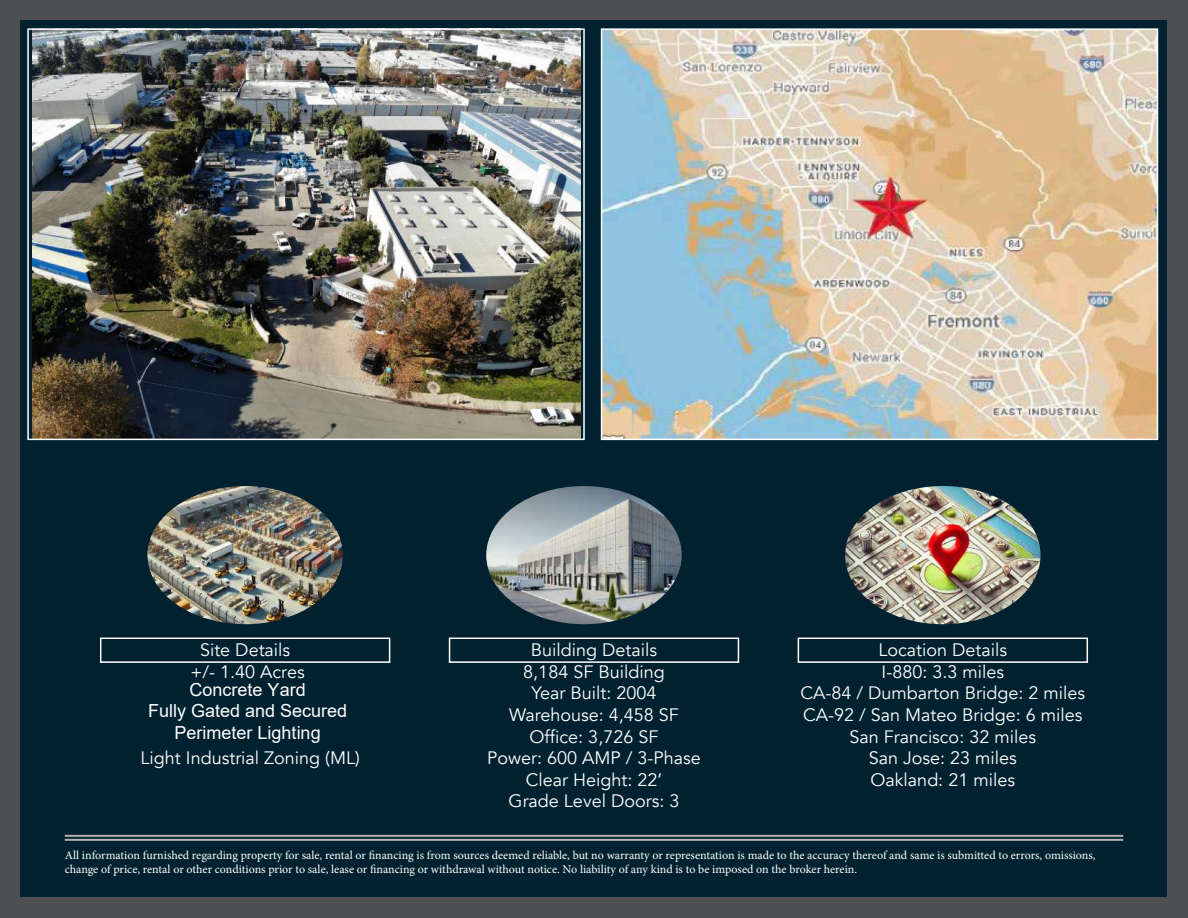
<style>
.page{position:relative;width:1188px;height:918px;background:#4e4f50}
.page>*{position:absolute;margin:0;border:0;box-sizing:border-box;transform-origin:0 0}
.t1{font:18px/21.6px "Avenir";color:#fff;text-align:center}
.t2{font:18px/21.6px "Arial";color:#fff;text-align:center}
.t3{font:12px/14.4px "Minion Pro";letter-spacing:-.005em;color:#fff}
</style>
<div class="page">
<div style="left:21px;top:21px;width:1146px;height:876px;background:#002130"></div>
<img style="left:32px;top:31px;width:548px;height:406px">
<div style="left:27px;top:28px;width:558px;height:412px;border:2px solid #fff"></div>
<img style="left:604px;top:31px;width:551px;height:406px">
<div style="left:601px;top:28px;width:557px;height:412px;border:2px solid #fff"></div>
<div style="left:100px;top:638px;width:290px;height:25px;border:2px solid #fff"></div>
<img style="left:147px;top:486px;width:196px;height:138px">
<img style="left:486px;top:486px;width:196px;height:138px">
<img style="left:845px;top:486px;width:196px;height:138px">
<div style="left:449px;top:638px;width:290px;height:25px;border:2px solid #fff"></div>
<div style="left:798px;top:638px;width:290px;height:25px;border:2px solid #fff"></div>
<hr style="left:65px;top:835px;width:1058px;height:2px;background:#b2b3b7">
<hr style="left:65px;top:839px;width:1058px;height:2px;background:#b2b3b7">
<h1 class="t1" style="left:190px;top:640px;width:116px">Site Details +/- 1.40 Acres</h1>
<h1 class="t2" style="left:148px;top:678px;width:201px">Concrete Yard<br>Fully Gated and Secured<br>Perimeter Lighting</h1>
<h1 class="t1" style="left:141px;top:748px;width:221px">Light Industrial Zoning (ML)</h1>
<h1 class="t1" style="left:487px;top:640px;width:215px">Building Details<br>8,184 SF Building<br>Year Built: 2004<br>Warehouse: 4,458 SF<br>Office: 3,726 SF<br>Power: 600 AMP / 3-Phase<br>Clear Height: 22’<br>Grade Level Doors: 3</h1>
<h1 class="t1" style="left:801px;top:640px;width:286px">Location Details<br>I-880: 3.3 miles<br>CA-84 / Dumbarton Bridge: 2 miles<br>CA-92 / San Mateo Bridge: 6 miles<br>San Francisco: 32 miles<br>San Jose: 23 miles<br>Oakland: 21 miles</h1>
<p class="t3" style="left:65px;top:848px;width:1032px">All information furnished regarding property for sale, rental or financing is from sources deemed reliable, but no warranty or representation is made to the accuracy thereof and same is submitted to errors, omissions, change of price, rental or other conditions prior to sale, lease or financing or withdrawal without notice. No liability of any kind is to be imposed on the broker herein.</p>
</div>
